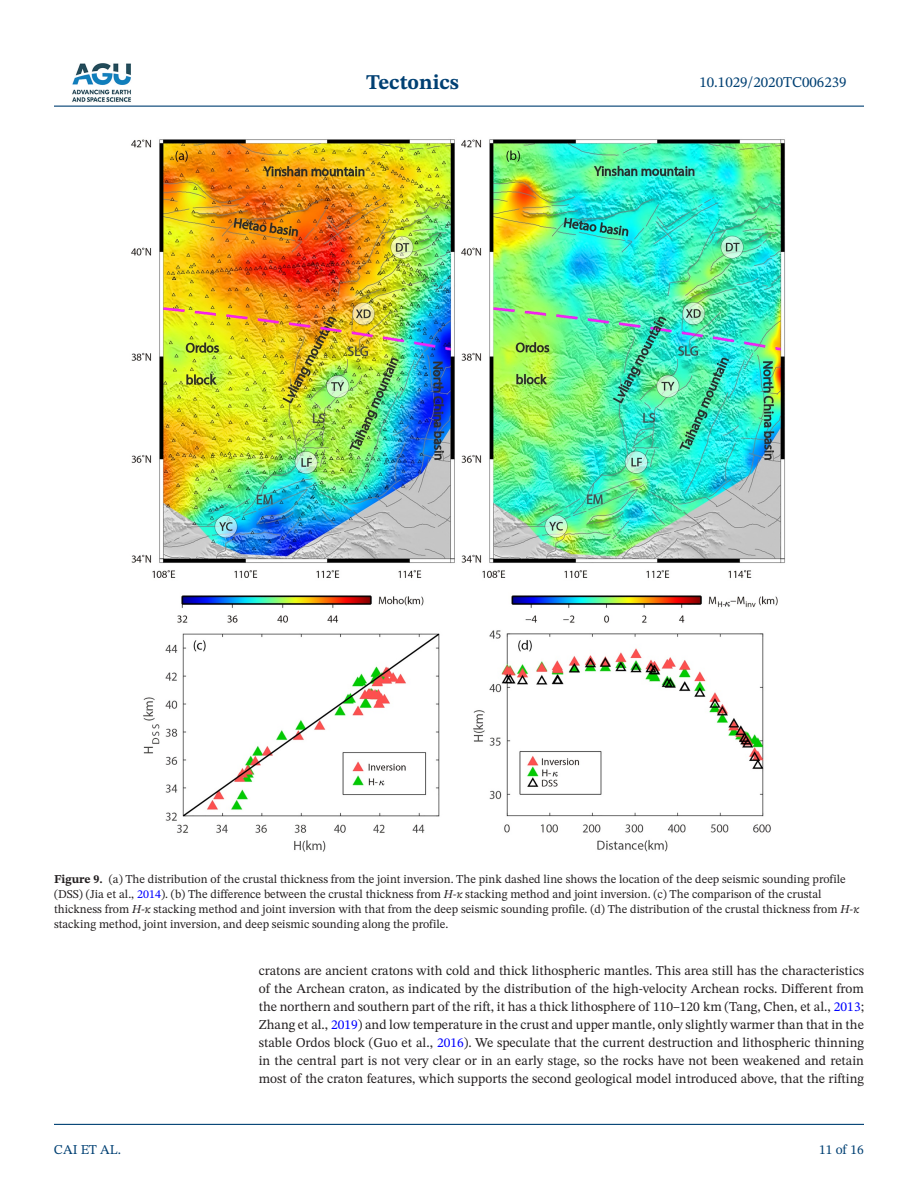
<style>
.page{position:relative;width:918px;height:1188px;background:#fff}
.page>*{position:absolute;margin:0;border:0;box-sizing:border-box;transform-origin:0 0}
.t1{font:700 21px "STIX Two Text";color:#004073}
.t2{font:15px "STIX Two Text";color:#004073}
.t3{font:13.5px/18px "STIX Two Text";color:#231f20;text-align:justify}
.t4{font:13.5px "STIX Two Text";color:#004073}
.t5{font:12px/15px "STIX Two Text";color:#231f20}
.s1{font-weight:700}
.s2{color:#00f}
.s3{font-style:italic}
</style>
<div class="page">
<hr style="left:54px;top:106px;width:810px;height:1px;background:#004073">
<hr style="left:54px;top:1124px;width:810px;height:1px;background:#004073">
<img style="left:72px;top:63px;width:59px;height:39px">
<img style="left:131px;top:139px;width:654px;height:713px">
<h1 class="t1" style="left:366px;top:67px;width:95px">Tectonics</h1>
<p class="t2" style="left:699px;top:72px;width:149px">10.1029/2020TC006239</p>
<p class="t5" style="left:54px;top:872px;width:807px"><span class="s1">Figure 9.</span> (a) The distribution of the crustal thickness from the joint inversion. The pink dashed line shows the location of the deep seismic sounding profile (DSS) (Jia et al., <span class="s2">2014</span>). (b) The difference between the crustal thickness from <span class="s3">H-κ</span> stacking method and joint inversion. (c) The comparison of the crustal thickness from <span class="s3">H-κ</span> stacking method and joint inversion with that from the deep seismic sounding profile. (d) The distribution of the crustal thickness from <span class="s3">H-κ </span>stacking method, joint inversion, and deep seismic sounding along the profile.</p>
<p class="t4" style="left:54px;top:1140px;width:69px">CAI ET AL.</p>
<p class="t3" style="left:259px;top:961px;width:607px">cratons are ancient cratons with cold and thick lithospheric mantles. This area still has the characteristics of the Archean craton, as indicated by the distribution of the high-velocity Archean rocks. Different from the northern and southern part of the rift, it has a thick lithosphere of 110–120 km (Tang, Chen, et al., <span class="s2">2013</span>; Zhang et al., <span class="s2">2019</span>) and low temperature in the crust and upper mantle, only slightly warmer than that in the stable Ordos block (Guo et al., <span class="s2">2016</span>). We speculate that the current destruction and lithospheric thinning in the central part is not very clear or in an early stage, so the rocks have not been weakened and retain most of the craton features, which supports the second geological model introduced above, that the rifting</p>
<p class="t4" style="left:819px;top:1140px;width:46px">11 of 16</p>
</div>
